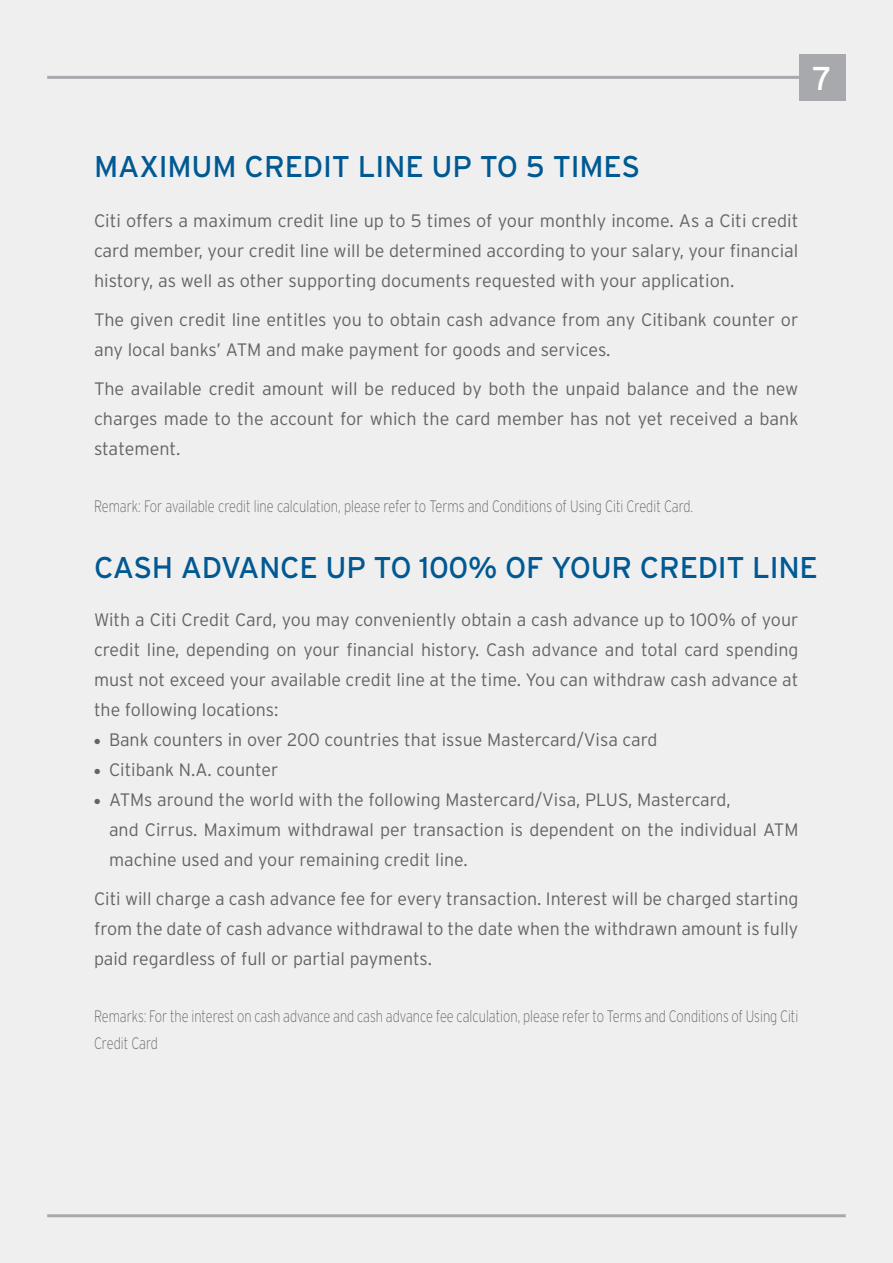
<style>
.page{position:relative;width:893px;height:1263px;background:#efeff0}
.page>*{position:absolute;margin:0;border:0;box-sizing:border-box;transform-origin:0 0}
.t1{font:33px "Interstate";color:#fff}
.t2{font:30px "Interstate";letter-spacing:-.01em;color:#005992}
.t3{font:300 18px/30px "Interstate";color:#636466;text-align:justify}
.t4{font:200 16.5px/27px "Interstate";color:#636466;scale:.78 1}
.s1{font-family:"PS Lx Kittithada";font-weight:700}
</style>
<div class="page">
<hr style="left:47px;top:1214px;width:799px;height:3px;background:#a7a9ac">
<hr style="left:47px;top:76px;width:799px;height:3px;background:#a7a9ac">
<div style="left:799px;top:54px;width:47px;height:47px;background:#a7a9ac"></div>
<h1 class="t1" style="left:813px;top:60px;width:21px">7</h1>
<h2 class="t2" style="left:94px;top:150px;width:548px">MAXIMUM CREDIT LINE UP TO 5 TIMES</h2>
<p class="t3" style="left:94px;top:205px;width:706px">Citi offers a maximum credit line up to 5 times of your monthly income. As a Citi credit card member, your credit line will be determined according to your salary, your financial history, as well as other supporting documents requested with your application.</p>
<p class="t3" style="left:94px;top:304px;width:706px">The given credit line entitles you to obtain cash advance from any Citibank counter or any local banks’ ATM and make payment for goods and services.</p>
<p class="t3" style="left:94px;top:373px;width:706px">The available credit amount will be reduced by both the unpaid balance and the new charges made to the account for which the card member has not yet received a bank statement.</p>
<p class="t4" style="left:94px;top:492px;width:770px">Remark: For available credit line calculation, please refer to Terms and Conditions of Using Citi Credit Card.</p>
<h2 class="t2" style="left:94px;top:550px;width:725px">CASH ADVANCE UP TO 100% OF YOUR CREDIT LINE</h2>
<p class="t3" style="left:94px;top:605px;width:706px">With a Citi Credit Card, you may conveniently obtain a cash advance up to 100% of your credit line, depending on your financial history. Cash advance and total card spending must not exceed your available credit line at the time. You can withdraw cash advance at the following locations:</p>
<p class="t3" style="left:94px;top:725px;width:565px"><span class="s1">•</span> Bank counters in over 200 countries that issue Mastercard/Visa card</p>
<p class="t3" style="left:94px;top:755px;width:186px"><span class="s1">•</span> Citibank N.A. counter</p>
<p class="t3" style="left:109px;top:784px;width:691px;text-align:left;text-indent:-15px"><span class="s1">•</span> ATMs around the world with the following Mastercard/Visa, PLUS, Mastercard,<br>and Cirrus. Maximum withdrawal per transaction is dependent on the individual ATM machine used and your remaining credit line.</p>
<p class="t3" style="left:94px;top:884px;width:706px">Citi will charge a cash advance fee for every transaction. Interest will be charged starting from the date of cash advance withdrawal to the date when the withdrawn amount is fully paid regardless of full or partial payments.</p>
<p class="t4" style="left:94px;top:1003px;width:904px">Remarks: For the interest on cash advance and cash advance fee calculation, please refer to Terms and Conditions of Using Citi<br>Credit Card</p>
</div>
